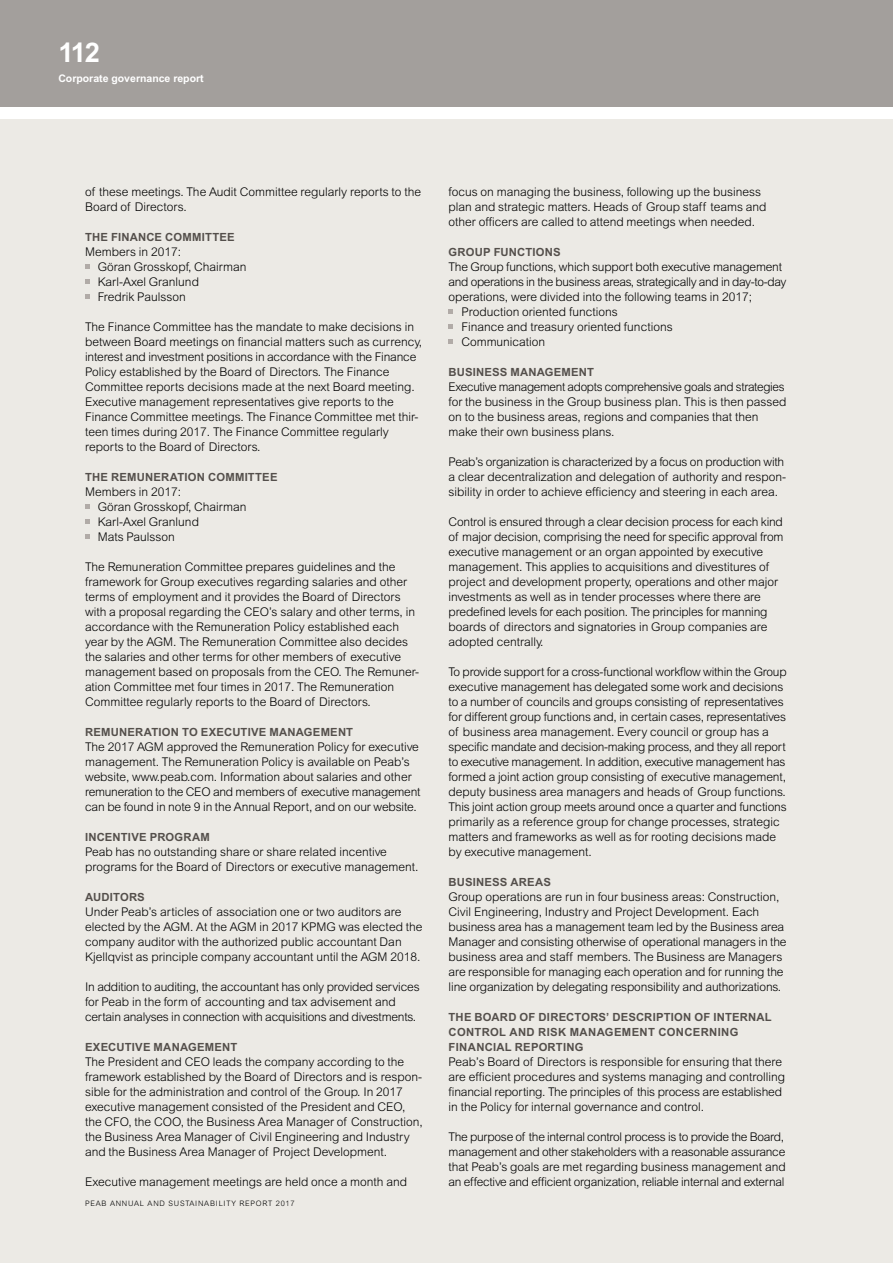
<style>
.page{position:relative;width:893px;height:1263px;background:#fff}
.page>*{position:absolute;margin:0;border:0;box-sizing:border-box;transform-origin:0 0}
.t1{font:700 27.15px "Arial MT Std";color:#fff}
.t2{font:300 12px/15px "Arial MT Std";color:#000}
.t3{font:300 12px/15px "Arial MT Std";letter-spacing:-.02em;color:#000}
.t4{font:300 12px "Arial MT Std";letter-spacing:-.025em;color:#000}
.t5{font:700 11.25px/15px "Arial MT Std";letter-spacing:.02em;color:#544f4b}
.t6{font:700 10.5px "Arial MT Std";color:#fff}
.t7{font:300 7.5px "Arial MT Std";letter-spacing:.1em;color:#000}
</style>
<div class="page">
<div style="left:0;top:119px;width:893px;height:1144px;background:#eceae5"></div>
<div style="left:0;top:0;width:893px;height:107px;background:#a39f9c"></div>
<svg style="left:85px;top:264px;width:4px;height:5px"></svg>
<svg style="left:85px;top:279px;width:4px;height:5px"></svg>
<svg style="left:85px;top:294px;width:4px;height:5px"></svg>
<svg style="left:85px;top:504px;width:4px;height:5px"></svg>
<svg style="left:85px;top:519px;width:4px;height:5px"></svg>
<svg style="left:85px;top:534px;width:4px;height:5px"></svg>
<svg style="left:449px;top:309px;width:4px;height:5px"></svg>
<svg style="left:449px;top:324px;width:4px;height:5px"></svg>
<svg style="left:449px;top:339px;width:4px;height:5px"></svg>
<h1 class="t1" style="left:58px;top:37px;width:43px">112</h1>
<p class="t6" style="left:58px;top:72px;width:147px">Corporate governance report</p>
<p class="t2" style="left:85px;top:184px;width:338px">of these meetings. The Audit Committee regularly reports to the<br>Board of Directors.</p>
<p class="t5" style="left:85px;top:229px;width:151px">THE FINANCE COMMITTEE</p>
<p class="t2" style="left:98px;top:244px;width:150px;text-indent:-13px">Members in 2017:<br>Göran Grosskopf, Chairman<br>Karl-Axel Granlund<br>Fredrik Paulsson</p>
<p class="t2" style="left:85px;top:319px;width:338px">The Finance Committee has the mandate to make decisions in between Board meetings on financial matters such as currency, interest and investment positions in accordance with the Finance Policy established by the Board of Directors. The Finance Committee reports decisions made at the next Board meeting.<br>Executive management representatives give reports to the Finance Committee meetings. The Finance Committee met thir&shy;teen times during 2017. The Finance Committee regularly reports to the Board of Directors.</p>
<p class="t5" style="left:85px;top:469px;width:194px">THE REMUNERATION COMMITTEE</p>
<p class="t2" style="left:98px;top:484px;width:150px;text-indent:-13px">Members in 2017:<br>Göran Grosskopf, Chairman<br>Karl-Axel Granlund<br>Mats Paulsson</p>
<p class="t2" style="left:85px;top:559px;width:336px">The Remuneration Committee prepares guidelines and the framework for Group executives regarding salaries and other terms of employment and it provides the Board of Directors with a proposal regarding the CEO’s salary and other terms, in accordance with the Remuneration Policy established each year by the AGM. The Remuneration Committee also decides the salaries and other terms for other members of executive management based on proposals from the CEO. The Remuner&shy;ation Committee met four times in 2017. The Remuneration Committee regularly reports to the Board of Directors.</p>
<p class="t5" style="left:85px;top:724px;width:270px">REMUNERATION TO EXECUTIVE MANAGEMENT</p>
<p class="t2" style="left:85px;top:739px;width:337px">The 2017 AGM approved the Remuneration Policy for executive management. The Remuneration Policy is available on Peab’s website, www.peab.com. Information about salaries and other remuneration to the CEO and members of executive management can be found in note 9 in the Annual Report, and on our website.</p>
<p class="t5" style="left:85px;top:829px;width:126px">INCENTIVE PROGRAM</p>
<p class="t2" style="left:85px;top:844px;width:335px">Peab has no outstanding share or share related incentive programs for the Board of Directors or executive management.</p>
<p class="t5" style="left:85px;top:889px;width:61px">AUDITORS</p>
<p class="t2" style="left:85px;top:904px;width:339px">Under Peab’s articles of association one or two auditors are elected by the AGM. At the AGM in 2017 KPMG was elected the company auditor with the authorized public accountant Dan Kjellqvist as principle company accountant until the AGM 2018.</p>
<p class="t2" style="left:85px;top:979px;width:336px">In addition to auditing, the accountant has only provided services for Peab in the form of accounting and tax advisement and certain analyses in connection with acquisitions and divestments.</p>
<p class="t5" style="left:85px;top:1039px;width:154px">EXECUTIVE MANAGEMENT</p>
<p class="t2" style="left:85px;top:1054px;width:339px">The President and CEO leads the company according to the framework established by the Board of Directors and is respon&shy;sible for the administration and control of the Group. In 2017 executive management consisted of the President and CEO, the CFO, the COO, the Business Area Manager of Construction, the Business Area Manager of Civil Engineering and Industry and the Business Area Manager of Project Development.</p>
<p class="t2" style="left:85px;top:1174px;width:324px">Executive management meetings are held once a month and</p>
<p class="t7" style="left:85px;top:1198px;width:211px">PEAB ANNUAL AND SUSTAINABILITY REPORT 2017</p>
<p class="t2" style="left:449px;top:184px;width:319px">focus on managing the business, following up the business plan and strategic matters. Heads of Group staff teams and other officers are called to attend meetings when needed.</p>
<p class="t5" style="left:449px;top:244px;width:114px">GROUP FUNCTIONS</p>
<p class="t2" style="left:449px;top:259px;width:335px">The Group functions, which support both executive management</p>
<p class="t4" style="left:449px;top:275px;width:339px">and operations in the business areas, strategically and in day-to-day</p>
<p class="t2" style="left:449px;top:289px;width:305px">operations, were divided into the following teams in 2017;</p>
<p class="t2" style="left:461px;top:304px;width:158px">Production oriented functions</p>
<p class="t2" style="left:461px;top:319px;width:213px">Finance and treasury oriented functions</p>
<p class="t2" style="left:461px;top:334px;width:85px">Communication</p>
<p class="t5" style="left:449px;top:364px;width:147px">BUSINESS MANAGEMENT</p>
<p class="t2" style="left:449px;top:379px;width:339px">Executive management adopts comprehensive goals and strategies for the business in the Group business plan. This is then passed on to the business areas, regions and companies that then make their own business plans.</p>
<p class="t2" style="left:449px;top:454px;width:339px">Peab’s organization is characterized by a focus on production with a clear decentralization and delegation of authority and respon&shy;sibility in order to achieve efficiency and steering in each area.</p>
<p class="t2" style="left:449px;top:514px;width:336px">Control is ensured through a clear decision process for each kind of major decision, comprising the need for specific approval from executive management or an organ appointed by executive management. This applies to acquisitions and divestitures of project and development property, operations and other major investments as well as in tender processes where there are predefined levels for each position. The principles for manning boards of directors and signatories in Group companies are adopted centrally.</p>
<p class="t2" style="left:449px;top:664px;width:340px">To provide support for a cross-functional workflow within the Group executive management has delegated some work and decisions to a number of councils and groups consisting of representatives for different group functions and, in certain cases, representatives of business area management. Every council or group has a specific mandate and decision-making process, and they all report to executive management. In addition, executive management has formed a joint action group consisting of executive management, deputy business area managers and heads of Group functions.<br>This joint action group meets around once a quarter and functions primarily as a reference group for change processes, strategic matters and frameworks as well as for rooting decisions made by executive management.</p>
<p class="t5" style="left:449px;top:874px;width:104px">BUSINESS AREAS</p>
<p class="t2" style="left:449px;top:889px;width:339px">Group operations are run in four business areas: Construction, Civil Engineering, Industry and Project Development. Each business area has a management team led by the Business area Manager and consisting otherwise of operational managers in the business area and staff members. The Business are Managers are responsible for managing each operation and for running the line organization by delegating responsibility and authorizations.</p>
<p class="t5" style="left:449px;top:1009px;width:325px">THE BOARD OF DIRECTORS’ DESCRIPTION OF INTERNAL<br>CONTROL AND RISK MANAGEMENT CONCERNING<br>FINANCIAL REPORTING</p>
<p class="t2" style="left:449px;top:1054px;width:338px">Peab’s Board of Directors is responsible for ensuring that there are efficient procedures and systems managing and controlling financial reporting. The principles of this process are established in the Policy for internal governance and control.</p>
<p class="t3" style="left:449px;top:1129px;width:339px">The purpose of the internal control process is to provide the Board, management and other stakeholders with a reasonable assurance that Peab’s goals are met regarding business management and an effective and efficient organization, reliable internal and external</p>
</div>
